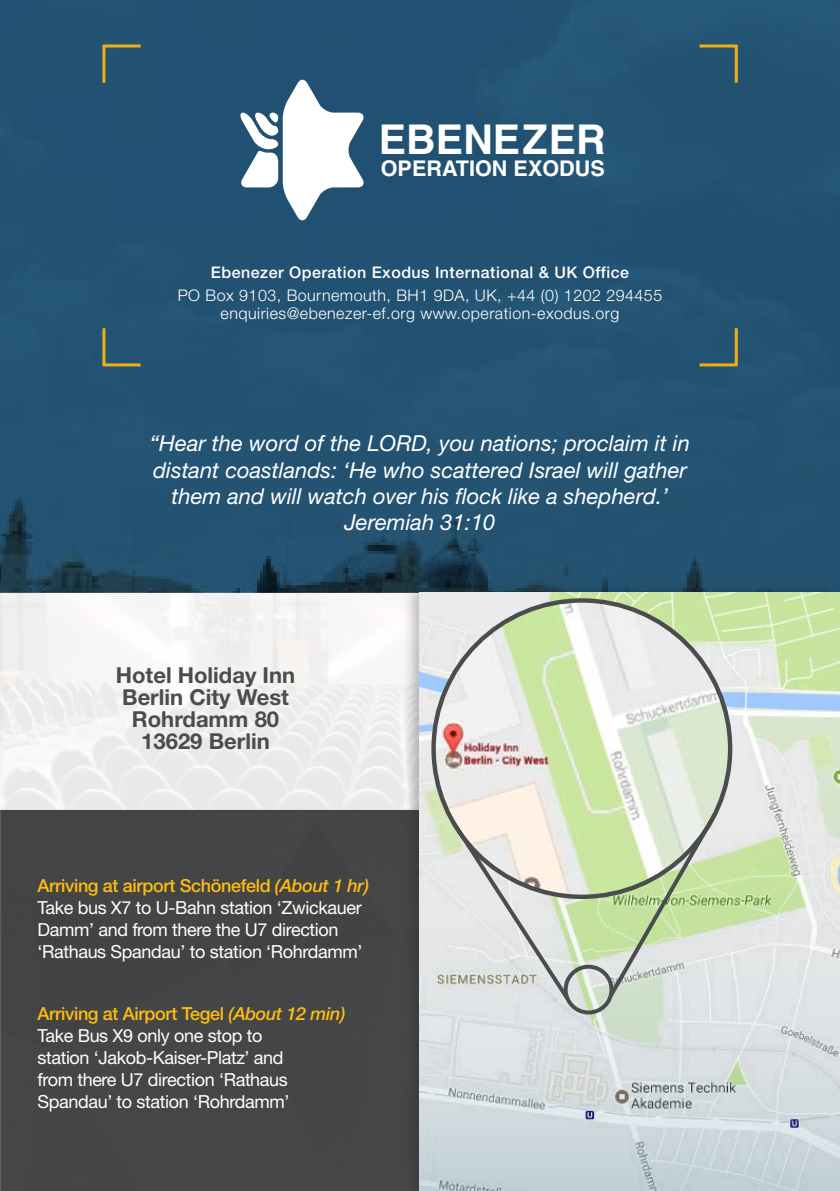
<style>
.page{position:relative;width:840px;height:1191px;background:#fff}
.page>*{position:absolute;margin:0;border:0;box-sizing:border-box;transform-origin:0 0}
.t1{font:700 41px "Helvetica";color:#fff}
.Paragraph_Style_1{font:italic 22px/26.4px "Helvetica Neue LT Std";color:#fff;text-align:center}
.Paragraph_Style_1-2{font:700 22px/22px "Helvetica Neue LT Std";color:#4b4c4d;text-align:center}
.t2{font:700 21.6px "Helvetica";color:#fff}
.t3{font:700 20.4px "Helvetica";color:#fff}
.Paragraph_Style_1-3{font:18px/22px "Helvetica Neue LT Std";letter-spacing:-.02em;color:#fff}
.t4{font:300 16px/18px "Helvetica Neue LT Std";letter-spacing:.03em;color:#fff;text-align:center}
.t5{font:500 16px "Helvetica Neue LT Std";letter-spacing:.03em;color:#fff}
.s1{font-weight:500;color:#fdbc12}
.s2{font-weight:500;font-style:italic;color:#fdbc12}
</style>
<div class="page">
<div style="left:0;top:0;width:839px;height:592px;background:#235272"></div>
<div style="left:0;top:810px;width:401px;height:381px;background:#444546"></div>
<div style="left:401px;top:580px;width:438px;height:611px;background:#231f20;opacity:.3"></div>
<img style="left:419px;top:592px;width:420px;height:599px">
<img style="left:433px;top:600px;width:296px;height:296px;border-radius:148px">
<svg style="left:605px;top:809px;width:114px;height:192px;background:#cadaba"></svg>
<svg style="left:448px;top:817px;width:124px;height:187px;background:#ddddd8"></svg>
<div style="left:563px;top:964px;width:50px;height:50px;border:4px solid #4b4c4d;border-radius:50%"></div>
<hr style="left:734px;top:45px;width:3px;height:38px;background:#f0af13">
<hr style="left:699px;top:45px;width:37px;height:3px;background:#f0af13">
<hr style="left:102px;top:328px;width:3px;height:38px;background:#f0af13">
<hr style="left:103px;top:363px;width:37px;height:3px;background:#f0af13">
<hr style="left:102px;top:45px;width:3px;height:38px;background:#f0af13">
<hr style="left:103px;top:45px;width:37px;height:3px;background:#f0af13">
<hr style="left:734px;top:328px;width:3px;height:38px;background:#f0af13">
<hr style="left:699px;top:363px;width:37px;height:3px;background:#f0af13">
<svg style="left:240px;top:79px;width:124px;height:142px"></svg>
<p class="t3" style="left:380px;top:115px;width:213px">OPERATION EXODUS</p>
<p class="t1" style="left:378px;top:114px;width:228px">EBENEZER</p>
<p class="t2" style="left:380px;top:155px;width:226px">OPERATION EXODUS</p>
<p class="t5" style="left:211px;top:262px;width:419px">Ebenezer Operation Exodus International &amp; UK Office</p>
<p class="t4" style="left:178px;top:286px;width:485px">PO Box 9103, Bournemouth, BH1 9DA, UK, +44 (0) 1202 294455 enquiries@ebenezer-ef.org www.operation-exodus.org</p>
<p class="Paragraph_Style_1" style="left:150px;top:430px;width:541px">“Hear the word of the LORD, you nations; proclaim it in distant coastlands: ‘He who scattered Israel will gather them and will watch over his flock like a shepherd.’ Jeremiah 31:10</p>
<p class="Paragraph_Style_1-2" style="left:116px;top:663px;width:181px">Hotel Holiday Inn<br>Berlin City West<br>Rohrdamm 80<br>13629 Berlin</p>
<p class="Paragraph_Style_1-3" style="left:37px;top:874px;width:333px"><span class="s1">Arriving at airport Schönefeld</span> <span class="s2">(About 1 hr)<br></span>Take bus X7 to U-Bahn station ‘Zwickauer Damm’ and from there the U7 direction ‘Rathaus Spandau’ to station ‘Rohrdamm’</p>
<p class="Paragraph_Style_1-3" style="left:37px;top:1002px;width:309px"><span class="s1">Arriving at Airport Tegel</span> <span class="s2">(About 12 min)<br></span>Take Bus X9 only one stop to<br>station ‘Jakob‑Kaiser‑Platz’ and<br>from there U7 direction ‘Rathaus Spandau’ to station ‘Rohrdamm’</p>
</div>
